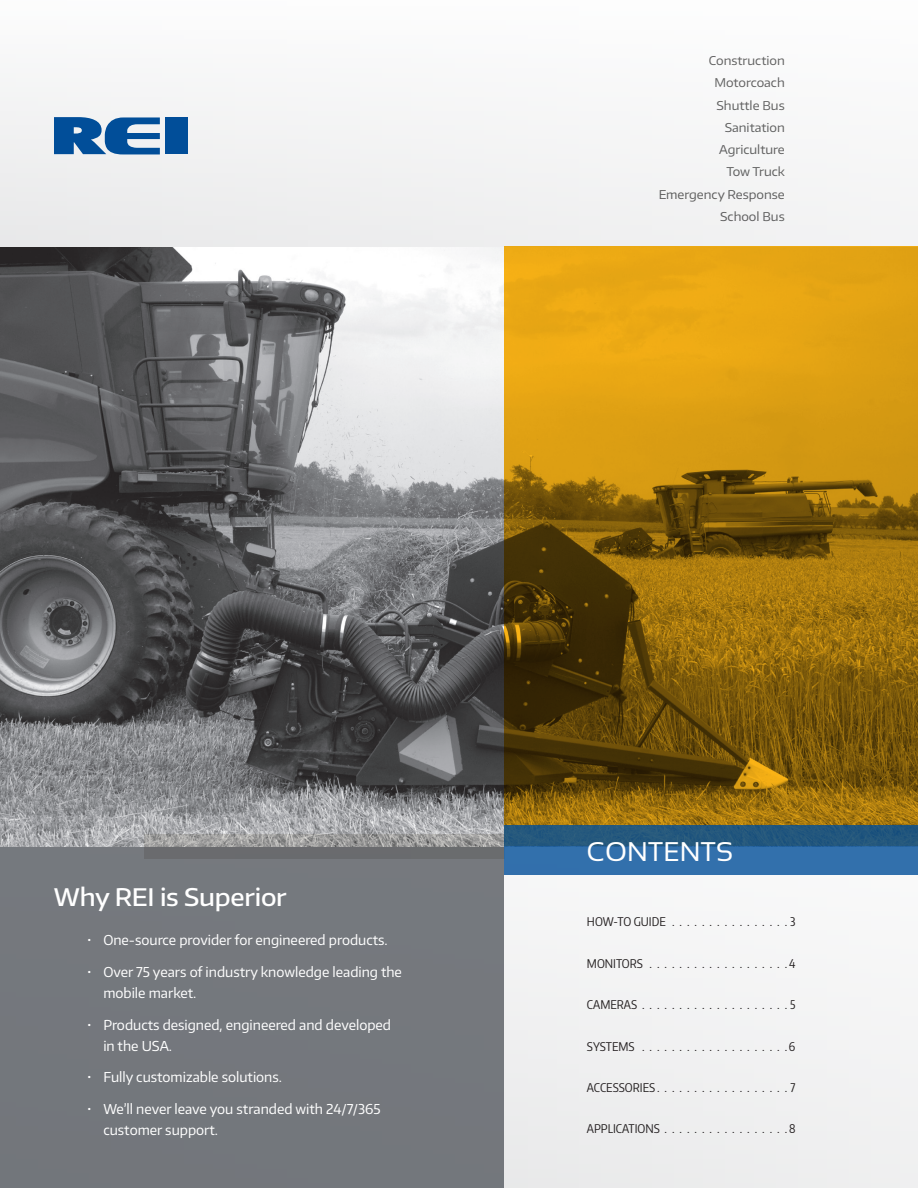
<style>
.page{position:relative;width:918px;height:1188px;background:#f4f4f4}
.page>*{position:absolute;margin:0;border:0;box-sizing:border-box;transform-origin:0 0}
.t1{font:27px "Sansation";color:#fff}
.subhead_white{font:500 24px "Encode Sans Wide";letter-spacing:-.01em;color:#fff}
.bullets_white{font:13.5px/21px "Encode Sans Normal";color:#fff}
.t2{font:12px/22.4px "Encode Sans Wide";color:#000;text-align:right}
.Contents{font:12px "Encode Sans Condensed";color:#231f20}
</style>
<div class="page">
<img style="left:0;top:247px;width:504px;height:600px">
<svg style="left:504px;top:246px;width:414px;height:580px;background:#a3750e"></svg>
<div style="left:0;top:847px;width:504px;height:341px;background:#74787d"></div>
<div style="left:166px;top:117px;width:22px;height:37px;background:#014e99"></div>
<svg style="left:54px;top:117px;width:106px;height:37px"></svg>
<svg style="left:144px;top:834px;width:360px;height:25px"></svg>
<svg style="left:504px;top:826px;width:414px;height:49px;background:#2b6598"></svg>
<p class="t2" style="left:658px;top:49px;width:128px">Construction<br>Motorcoach<br>Shuttle Bus<br>Sanitation<br>Agriculture<br>Tow Truck<br>Emergency Response<br>School Bus</p>
<p class="subhead_white" style="left:54px;top:881px;width:234px">Why REI is Superior</p>
<p class="bullets_white" style="left:87px;top:929px;width:302px">• One-source provider for engineered products.</p>
<p class="bullets_white" style="left:103px;top:961px;width:300px;text-indent:-16px">• Over 75 years of industry knowledge leading the mobile market.</p>
<p class="bullets_white" style="left:103px;top:1014px;width:289px;text-indent:-16px">• Products designed, engineered and developed in the USA.</p>
<p class="bullets_white" style="left:87px;top:1066px;width:196px">• Fully customizable solutions.</p>
<p class="bullets_white" style="left:103px;top:1098px;width:279px;text-indent:-16px">• We’ll never leave you stranded with 24/7/365 customer support.</p>
<p class="t1" style="left:587px;top:837px;width:148px">CONTENTS</p>
<p class="Contents" style="left:587px;top:914px;width:80px">HOW-TO GUIDE</p>
<p class="Contents" style="left:790px;top:914px;width:7px">3</p>
<p class="Contents" style="left:587px;top:955px;width:57px">MONITORS</p>
<p class="Contents" style="left:789px;top:955px;width:8px">4</p>
<p class="Contents" style="left:587px;top:997px;width:52px">CAMERAS</p>
<p class="Contents" style="left:790px;top:997px;width:7px">5</p>
<p class="Contents" style="left:587px;top:1038px;width:49px">SYSTEMS</p>
<p class="Contents" style="left:789px;top:1038px;width:8px">6</p>
<p class="Contents" style="left:587px;top:1080px;width:210px">ACCESSORIES . . . . . . . . . . . . . . . . . . 7</p>
<p class="Contents" style="left:587px;top:1121px;width:74px">APPLICATIONS</p>
<p class="Contents" style="left:789px;top:1121px;width:8px">8</p>
</div>
